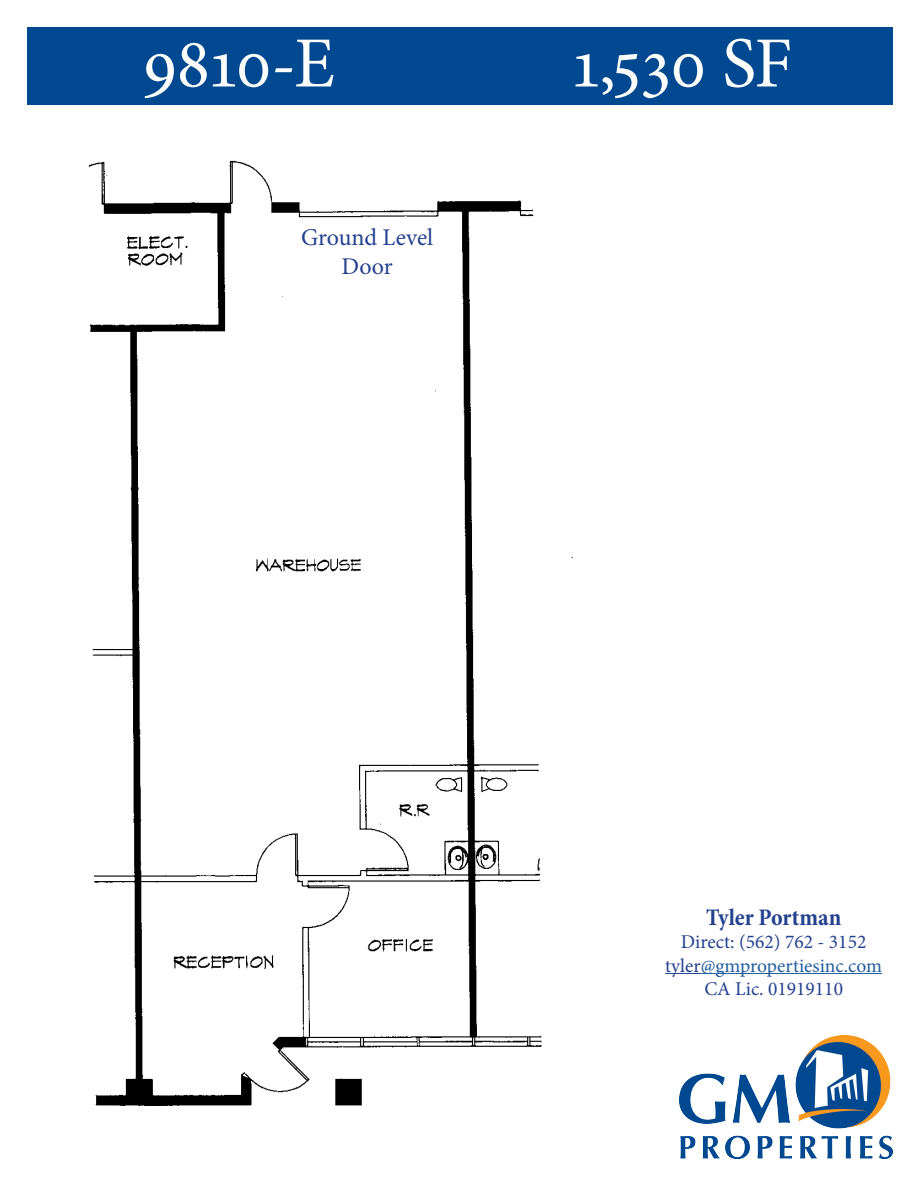
<style>
.page{position:relative;width:918px;height:1188px;background:#fff}
.page>*{position:absolute;margin:0;border:0;box-sizing:border-box;transform-origin:0 0}
.t1{font:72px "Minion Pro";letter-spacing:-.055em;color:#fff}
.t2{font:24px/28.8px "Minion Pro";color:#24418f;text-align:center}
.t3{font:700 condensed 24px "Minion Pro";letter-spacing:-.005em;color:#24418f}
.t4{font:19.5px/23.4px "Minion Pro";color:#24418f;text-align:center}
.s1{color:#215e9e}
</style>
<div class="page">
<div style="left:27px;top:27px;width:865px;height:78px;background:#004990"></div>
<img style="left:88px;top:160px;width:485px;height:946px">
<img style="left:680px;top:1036px;width:212px;height:123px">
<hr style="left:701px;top:973px;width:181px;height:1px;background:#215e9e">
<hr style="left:665px;top:973px;width:36px;height:1px;background:#24418f">
<h1 class="t1" style="left:143px;top:15px;width:194px">9810-E</h1>
<h1 class="t1" style="left:569px;top:15px;width:225px">1,530 SF</h1>
<p class="t2" style="left:301px;top:223px;width:134px">Ground Level<br>Door</p>
<p class="t3" style="left:706px;top:901px;width:137px">Tyler Portman</p>
<p class="t4" style="left:665px;top:930px;width:219px">Direct: (562) 762 ‐ 3152 tyler<span class="s1">@gmpropertiesinc.com<br></span>CA Lic. 01919110</p>
</div>
